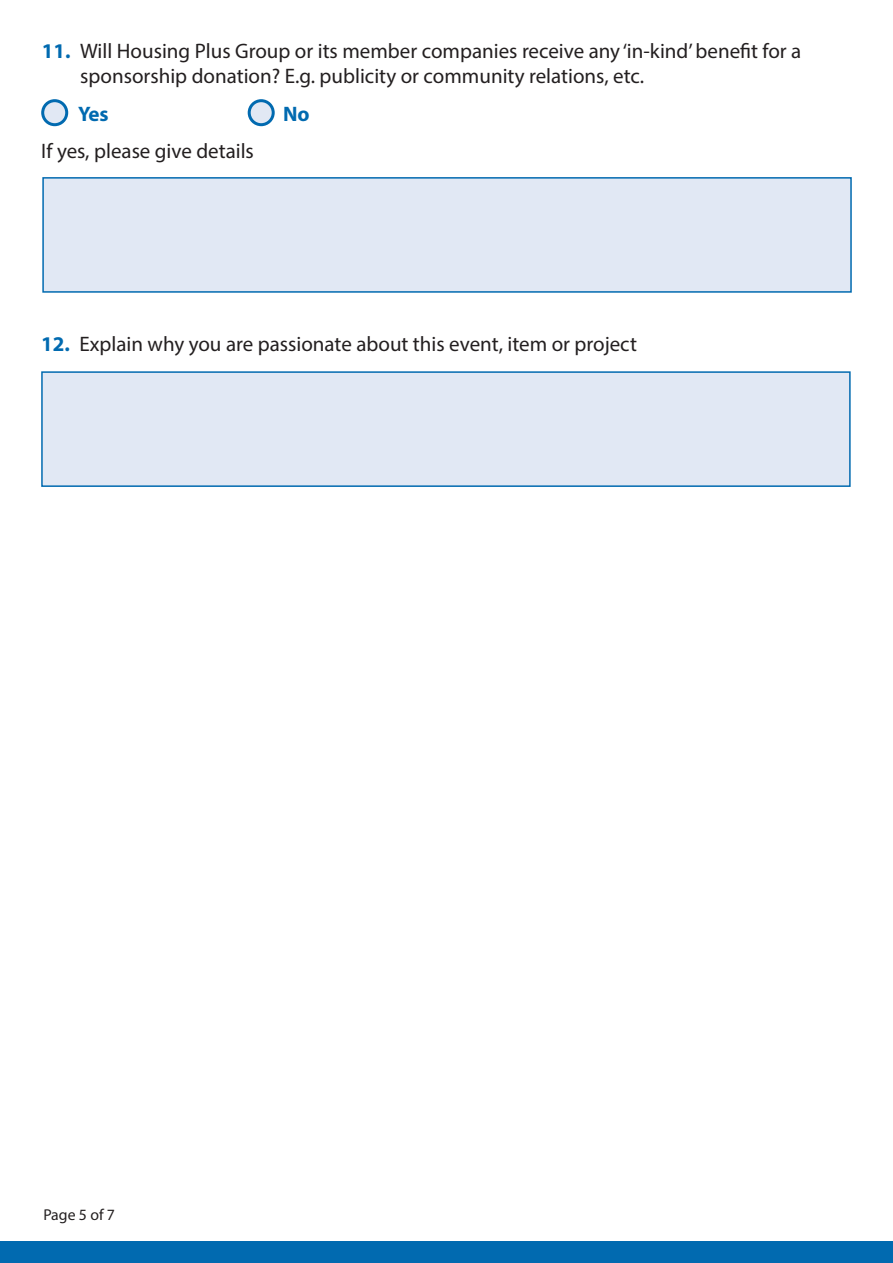
<style>
.page{position:relative;width:893px;height:1263px;background:#fff}
.page>*{position:absolute;margin:0;border:0;box-sizing:border-box;transform-origin:0 0}
.t1{font:21px/25.2px "Myriad Pro";color:#231f20}
.t2{font:700 21px "Myriad Pro";color:#016ab0}
.t3{font:15.75px "Myriad Pro";color:#231f20}
.s1{font-weight:700;color:#016ab0}
</style>
<div class="page">
<div style="left:0;top:1242px;width:893px;height:21px;background:#016ab0"></div>
<div style="left:43px;top:101px;width:24px;height:24px;background:#e1e8f4;border-radius:50%"></div>
<div style="left:41px;top:99px;width:27px;height:27px;border:3px solid #016ab0;border-radius:50%"></div>
<div style="left:249px;top:101px;width:24px;height:24px;background:#e1e8f4;border-radius:50%"></div>
<div style="left:248px;top:99px;width:27px;height:27px;border:3px solid #016ab0;border-radius:50%"></div>
<div style="left:42px;top:177px;width:810px;height:116px;background:#e1e8f4;border:2px solid #016ab0"></div>
<div style="left:41px;top:371px;width:810px;height:116px;background:#e1e8f4;border:2px solid #016ab0"></div>
<p class="t1" style="left:80px;top:38px;width:723px;text-indent:-38px"><span class="s1">11.</span> Will Housing Plus Group or its member companies receive any ‘in-kind’ benefit for a sponsorship donation? E.g. publicity or community relations, etc.</p>
<p class="t2" style="left:78px;top:100px;width:32px">Yes</p>
<p class="t2" style="left:283px;top:100px;width:28px">No</p>
<p class="t1" style="left:41px;top:138px;width:214px">If yes, please give details</p>
<p class="t1" style="left:41px;top:331px;width:597px"><span class="s1">12.</span> Explain why you are passionate about this event, item or project</p>
<p class="t3" style="left:43px;top:1205px;width:73px">Page 5 of 7</p>
</div>
